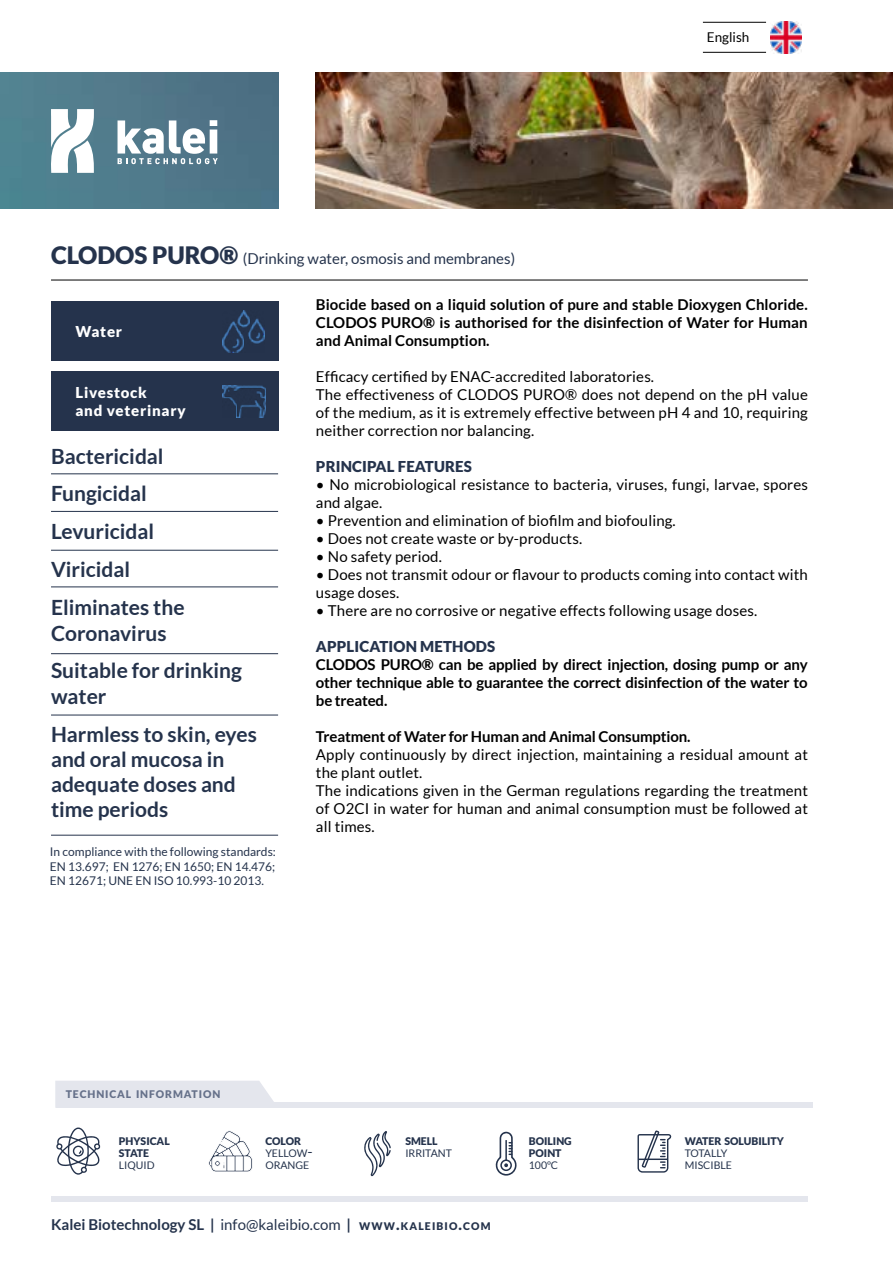
<style>
.page{position:relative;width:893px;height:1263px;background:#fff}
.page>*{position:absolute;margin:0;border:0;box-sizing:border-box;transform-origin:0 0}
.t1{font:700 21px/38px "Lato";color:#25334c}
.t2{font:15px/18px "Lato";letter-spacing:.01em;color:#000}
.t3{font:700 15px/18px "Lato";letter-spacing:-.01em;color:#000;text-align:justify}
.t4{font:700 15px "Lato";color:#25334c}
.t5{font:15px "Lato";color:#25334c}
.t6{font:900 15px "Lato";letter-spacing:.01em;color:#25334c}
.t7{font:900 15px/18px "Lato";letter-spacing:.05em;color:#fff}
.t8{font:13.5px "Lato";color:#000}
.t9{font:12px/14.4px "Lato";color:#25334c;text-align:justify}
.t10{font:10.5px/12px "Lato";color:#25334c}
.t11{font:900 10.5px/12px "Lato";color:#25334c}
.t12{font:900 10.5px "Lato";letter-spacing:.085em;color:#66718a}
.t13{font:10.5px "Lato";color:#25334c}
.s1{font-weight:900;font-size:24px}
.s2{font-weight:900}
.s3{font-size:15px}
.s4{font-weight:400}
.s5{font-weight:900;font-size:10.5px}
</style>
<div class="page">
<img style="left:316px;top:72px;width:577px;height:136px">
<img style="left:0;top:72px;width:278px;height:136px">
<svg style="left:50px;top:109px;width:44px;height:64px"></svg>
<svg style="left:118px;top:120px;width:100px;height:44px"></svg>
<hr style="left:51px;top:280px;width:757px;height:1px;background:#000">
<div style="left:51px;top:301px;width:227px;height:60px;background:#25334c"></div>
<img style="left:223px;top:311px;width:42px;height:41px">
<div style="left:51px;top:372px;width:227px;height:59px;background:#25334c"></div>
<img style="left:223px;top:385px;width:42px;height:32px">
<hr style="left:51px;top:473px;width:227px;height:1px;background:#25334c">
<hr style="left:51px;top:511px;width:227px;height:1px;background:#25334c">
<hr style="left:51px;top:550px;width:227px;height:1px;background:#25334c">
<hr style="left:51px;top:586px;width:227px;height:1px;background:#25334c">
<hr style="left:51px;top:653px;width:227px;height:1px;background:#25334c">
<hr style="left:51px;top:715px;width:227px;height:1px;background:#25334c">
<hr style="left:51px;top:835px;width:227px;height:1px;background:#25334c">
<div style="left:55px;top:1081px;width:223px;height:27px;background:#e4e6ed"></div>
<div style="left:56px;top:1103px;width:757px;height:5px;background:#e4e6ed"></div>
<div style="left:51px;top:1197px;width:757px;height:5px;background:#e4e6ed"></div>
<svg style="left:56px;top:1127px;width:44px;height:48px"></svg>
<svg style="left:208px;top:1130px;width:45px;height:42px"></svg>
<svg style="left:364px;top:1131px;width:27px;height:45px"></svg>
<svg style="left:637px;top:1130px;width:34px;height:42px"></svg>
<svg style="left:491px;top:1131px;width:29px;height:66px"></svg>
<div style="left:503px;top:1162px;width:7px;height:7px;border:2px solid #fff;border-radius:50%"></div>
<div style="left:500px;top:1159px;width:12px;height:12px;border:2px solid #25334c;border-radius:50%"></div>
<hr style="left:505px;top:1140px;width:2px;height:20px;background:#25334c">
<img style="left:770px;top:22px;width:31px;height:31px">
<hr style="left:703px;top:22px;width:63px;height:1px;background:#000">
<hr style="left:703px;top:52px;width:63px;height:1px;background:#000">
<p class="t5" style="left:51px;top:250px;width:466px"><span class="s1">CLODOS PURO®</span> (Drinking water, osmosis and membranes)</p>
<p class="t8" style="left:707px;top:30px;width:44px">English</p>
<p class="t7" style="left:75px;top:322px;width:48px">Water</p>
<p class="t7" style="left:75px;top:383px;width:112px">Livestock<br>and veterinary</p>
<h1 class="t1" style="left:51px;top:437px;width:135px">Bactericidal<br>Fungicidal<br>Levuricidal<br>Viricidal<br>Eliminates the</h1>
<h1 class="t1" style="left:51px;top:614px;width:193px">Coronavirus<br>Suitable for drinking</h1>
<h1 class="t1" style="left:51px;top:677px;width:207px">water<br>Harmless to skin, eyes</h1>
<h1 class="t1" style="left:51px;top:746px;width:186px;line-height:25.2px">and oral mucosa in adequate doses and time periods</h1>
<p class="t9" style="left:50px;top:845px;width:227px">In compliance with the following standards:<br>EN 13.697; EN 1276; EN 1650; EN 14.476; EN 12671; UNE EN ISO 10.993-10 2013.</p>
<p class="t3" style="left:316px;top:295px;width:493px">Biocide based on a liquid solution of pure and stable Dioxygen Chloride.<br>CLODOS PURO® is authorised for the disinfection of Water for Human and Animal Consumption.</p>
<p class="t2" style="left:316px;top:367px;width:493px">Efficacy certified by ENAC-accredited laboratories.<br>The effectiveness of CLODOS PURO® does not depend on the pH value of the medium, as it is extremely effective between pH 4 and 10, requiring neither correction nor balancing.</p>
<p class="t6" style="left:316px;top:457px;width:158px">PRINCIPAL FEATURES</p>
<p class="t2" style="left:316px;top:475px;width:493px">• No microbiological resistance to bacteria, viruses, fungi, larvae, spores and algae.</p>
<p class="t2" style="left:316px;top:511px;width:361px">• Prevention and elimination of biofilm and biofouling.</p>
<p class="t2" style="left:316px;top:529px;width:268px">• Does not create waste or by-products.</p>
<p class="t2" style="left:316px;top:547px;width:128px">• No safety period.</p>
<p class="t2" style="left:316px;top:565px;width:493px">• Does not transmit odour or flavour to products coming into contact with usage doses.</p>
<p class="t2" style="left:316px;top:601px;width:443px">• There are no corrosive or negative effects following usage doses.</p>
<p class="t6" style="left:316px;top:637px;width:181px">APPLICATION METHODS</p>
<p class="t3" style="left:316px;top:655px;width:493px">CLODOS PURO® can be applied by direct injection, dosing pump or any other technique able to guarantee the correct disinfection of the water to be treated.</p>
<p class="t3" style="left:316px;top:727px;width:376px">Treatment of Water for Human and Animal Consumption.</p>
<p class="t2" style="left:316px;top:745px;width:493px">Apply continuously by direct injection, maintaining a residual amount at the plant outlet.<br>The indications given in the German regulations regarding the treatment of O2CI in water for human and animal consumption must be followed at all times.</p>
<p class="t12" style="left:66px;top:1088px;width:156px">TECHNICAL INFORMATION</p>
<p class="t11" style="left:119px;top:1135px;width:52px">PHYSICAL<br>STATE</p>
<p class="t10" style="left:119px;top:1159px;width:37px">LIQUID</p>
<p class="t10" style="left:265px;top:1135px;width:49px"><span class="s2">COLOR<br></span>YELLOW<span class="s3">-<br></span>ORANGE</p>
<p class="t11" style="left:405px;top:1135px;width:34px">SMELL</p>
<p class="t10" style="left:405px;top:1147px;width:48px">IRRITANT</p>
<p class="t4" style="left:51px;top:1216px;width:441px">Kalei Biotechnology SL | <span class="s4">info@kaleibio.com</span> | <span class="s5">WWW</span><span class="s2">.</span><span class="s5">KALEIBIO</span><span class="s2">.</span><span class="s5">COM</span></p>
<p class="t11" style="left:529px;top:1135px;width:44px">BOILING<br>POINT</p>
<p class="t13" style="left:529px;top:1160px;width:31px">100ºC</p>
<p class="t11" style="left:685px;top:1135px;width:101px">WATER SOLUBILITY</p>
<p class="t10" style="left:685px;top:1147px;width:49px">TOTALLY<br>MISCIBLE</p>
</div>
